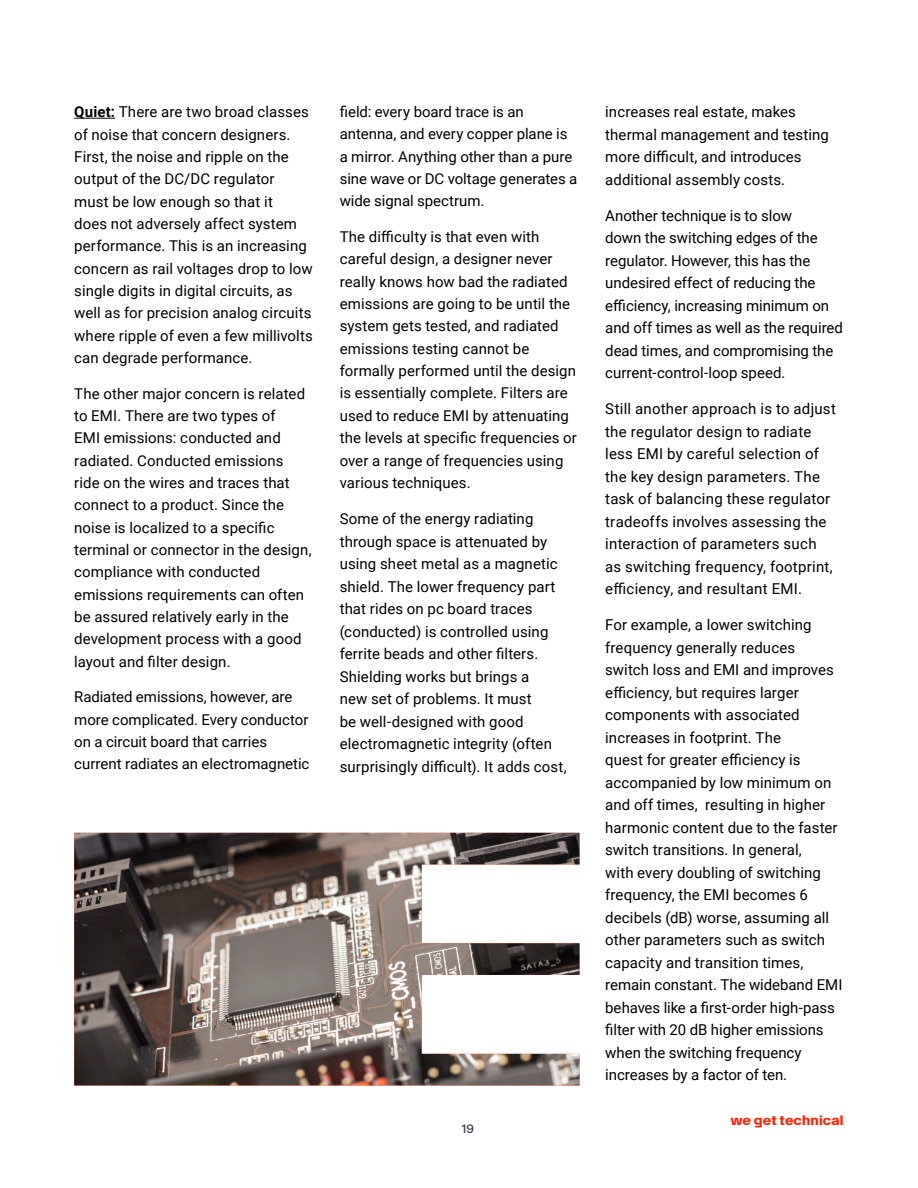
<style>
.page{position:relative;width:918px;height:1188px;background:#fff}
.page>*{position:absolute;margin:0;border:0;box-sizing:border-box;transform-origin:0 0}
.t1{font:15px/22.5px "Roboto";letter-spacing:.005em;color:#000}
.t2{font:14.85px/22.4px "Roboto";letter-spacing:.005em;color:#000}
.t3{font:700 13.5px "Digi Key Artex";letter-spacing:.015em;color:#ff2100}
.t4{font:12px "Digi Key Artex";color:#39384f}
.s1{font-weight:700}
</style>
<div class="page">
<hr style="left:74px;top:118px;width:41px;height:1px;background:#000">
<img style="left:74px;top:833px;width:505px;height:252px">
<p class="t1" style="left:74px;top:100px;width:236px"><span class="s1">Quiet:</span> There are two broad classes of noise that concern designers.<br>First, the noise and ripple on the</p>
<p class="t2" style="left:74px;top:167px;width:240px">output of the DC/DC regulator<br>must be low enough so that it<br>does not adversely affect system performance. This is an increasing concern as rail voltages drop to low single digits in digital circuits, as well as for precision analog circuits where ripple of even a few millivolts can degrade performance.</p>
<p class="t2" style="left:74px;top:382px;width:239px">The other major concern is related to EMI. There are two types of<br>EMI emissions: conducted and radiated. Conducted emissions ride on the wires and traces that connect to a product. Since the noise is localized to a specific terminal or connector in the design, compliance with conducted emissions requirements can often be assured relatively early in the development process with a good layout and filter design.</p>
<p class="t2" style="left:74px;top:685px;width:237px">Radiated emissions, however, are more complicated. Every conductor on a circuit board that carries current radiates an electromagnetic</p>
<p class="t2" style="left:340px;top:100px;width:239px">field: every board trace is an antenna, and every copper plane is a mirror. Anything other than a pure sine wave or DC voltage generates a wide signal spectrum.</p>
<p class="t2" style="left:340px;top:225px;width:238px">The difficulty is that even with careful design, a designer never really knows how bad the radiated emissions are going to be until the system gets tested, and radiated emissions testing cannot be formally performed until the design is essentially complete. Filters are used to reduce EMI by attenuating</p>
<p class="t1" style="left:340px;top:426px;width:239px">the levels at specific frequencies or over a range of frequencies using various techniques.</p>
<p class="t1" style="left:340px;top:507px;width:228px">Some of the energy radiating through space is attenuated by using sheet metal as a magnetic shield. The lower frequency part that rides on pc board traces (conducted) is controlled using ferrite beads and other filters.<br>Shielding works but brings a<br>new set of problems. It must<br>be well-designed with good electromagnetic integrity (often surprisingly difficult). It adds cost,</p>
<p class="t4" style="left:462px;top:1120px;width:14px">19</p>
<p class="t1" style="left:605px;top:100px;width:225px">increases real estate, makes thermal management and testing more difficult, and introduces additional assembly costs.</p>
<p class="t1" style="left:605px;top:203px;width:239px">Another technique is to slow<br>down the switching edges of the regulator. However, this has the undesired effect of reducing the efficiency, increasing minimum on and off times as well as the required dead times, and compromising the current-control-loop speed.</p>
<p class="t1" style="left:605px;top:397px;width:232px">Still another approach is to adjust the regulator design to radiate less EMI by careful selection of the key design parameters. The task of balancing these regulator tradeoffs involves assessing the interaction of parameters such as switching frequency, footprint, efficiency, and resultant EMI.</p>
<p class="t1" style="left:605px;top:613px;width:239px">For example, a lower switching frequency generally reduces switch loss and EMI and improves efficiency, but requires larger components with associated increases in footprint. The<br>quest for greater efficiency is accompanied by low minimum on and off times, resulting in higher harmonic content due to the faster switch transitions. In general,<br>with every doubling of switching frequency, the EMI becomes 6 decibels (dB) worse, assuming all other parameters such as switch capacity and transition times, remain constant. The wideband EMI behaves like a first-order high-pass filter with 20 dB higher emissions when the switching frequency increases by a factor of ten.</p>
<p class="t3" style="left:730px;top:1110px;width:115px">we get technical</p>
</div>
